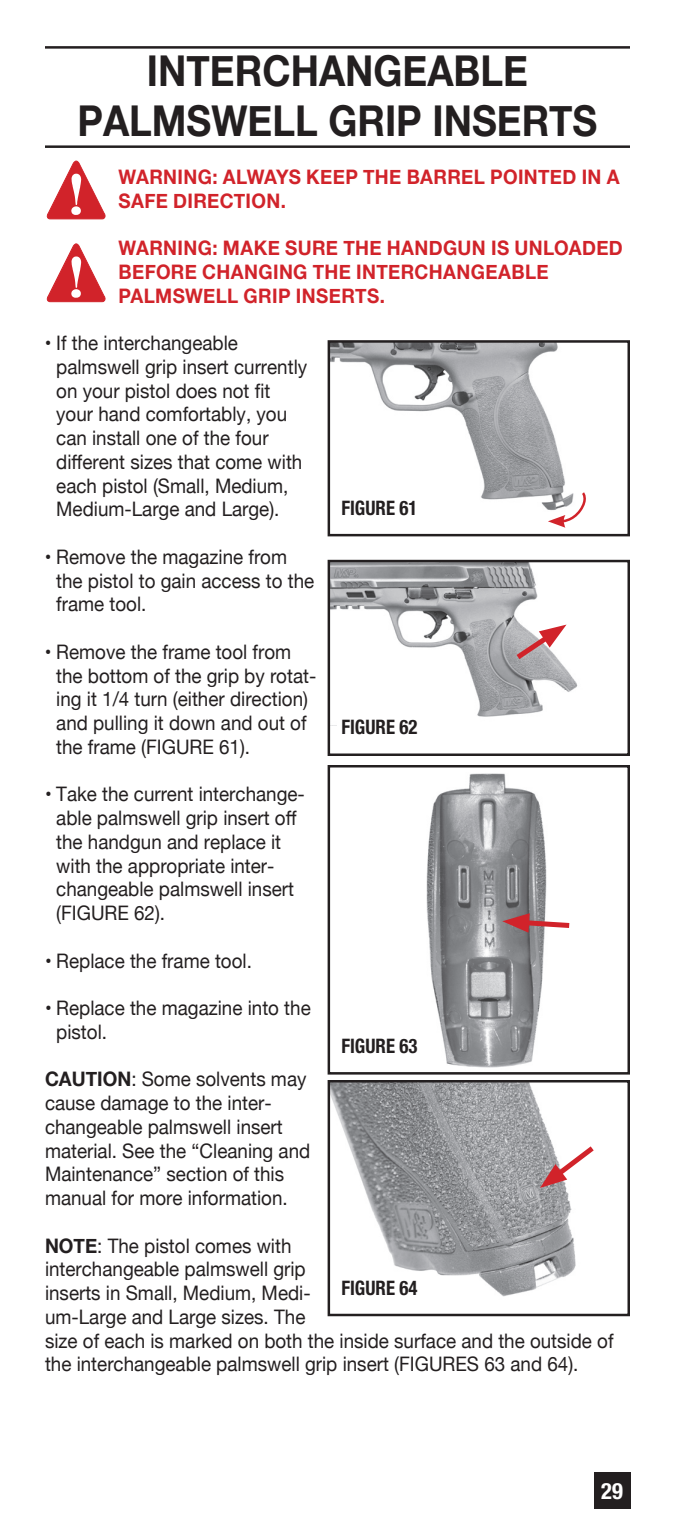
<style>
.page{position:relative;width:675px;height:1530px;background:#fff}
.page>*{position:absolute;margin:0;border:0;box-sizing:border-box;transform-origin:0 0}
.t1{font:700 42.5px/50px "Helvetica Neue";color:#231f20;text-align:center;scale:.9 1}
.t2{font:700 condensed 22.5px "Helvetica Neue LT Std";color:#fff}
.t3{font:20px/23.8px "Helvetica Neue";color:#231f20;scale:.94 1}
.t4{font:700 20px/23.8px "Helvetica Neue";letter-spacing:.02em;color:#d1232a;scale:.94 1}
.t5{font:700 condensed 20px "Helvetica Neue LT Std";color:#231f20;scale:.94 1}
.s1{font-weight:700}
</style>
<div class="page">
<div style="left:594px;top:1472px;width:36px;height:37px;background:#231f20"></div>
<hr style="left:45px;top:46px;width:585px;height:3px;background:#231f20">
<hr style="left:45px;top:145px;width:585px;height:3px;background:#231f20">
<img style="left:331px;top:343px;width:234px;height:167px">
<div style="left:328px;top:340px;width:302px;height:196px;border:2px solid #231f20"></div>
<img style="left:331px;top:563px;width:247px;height:163px">
<div style="left:328px;top:560px;width:302px;height:196px;border:2px solid #231f20"></div>
<img style="left:426px;top:773px;width:121px;height:295px">
<div style="left:328px;top:765px;width:302px;height:310px;border:2px solid #231f20"></div>
<img style="left:331px;top:1083px;width:245px;height:214px">
<div style="left:328px;top:1080px;width:302px;height:236px;border:2px solid #231f20"></div>
<div style="left:337px;top:493px;width:85px;height:29px;background:#fff"></div>
<div style="left:337px;top:713px;width:85px;height:29px;background:#fff"></div>
<div style="left:337px;top:1273px;width:85px;height:29px;background:#fff"></div>
<svg style="left:511px;top:625px;width:56px;height:39px"></svg>
<svg style="left:502px;top:913px;width:68px;height:20px"></svg>
<svg style="left:540px;top:1141px;width:54px;height:47px"></svg>
<svg style="left:548px;top:491px;width:38px;height:37px"></svg>
<svg style="left:46px;top:160px;width:60px;height:60px"></svg>
<svg style="left:46px;top:243px;width:60px;height:60px"></svg>
<h1 class="t1" style="left:78px;top:47px;width:579px">INTERCHANGEABLE<br>PALMSWELL GRIP INSERTS</h1>
<p class="t4" style="left:119px;top:165px;width:535px">WARNING: ALWAYS KEEP THE BARREL POINTED IN A<br>SAFE DIRECTION.</p>
<p class="t4" style="left:119px;top:237px;width:538px">WARNING: MAKE SURE THE HANDGUN IS UNLOADED<br>BEFORE CHANGING THE INTERCHANGEABLE<br>PALMSWELL GRIP INSERTS.</p>
<p class="t3" style="left:56px;top:332px;width:269px;text-indent:-11px">• If the interchangeable palmswell grip insert currently on your pistol does not fit your hand comfortably, you can install one of the four different sizes that come with each pistol (Small, Medium,<br>Medium-Large and Large).</p>
<p class="t3" style="left:56px;top:546px;width:276px;text-indent:-11px">• Remove the magazine from the pistol to gain access to the frame tool.</p>
<p class="t3" style="left:56px;top:641px;width:278px;text-indent:-11px">• Remove the frame tool from the bottom of the grip by rotat&shy;ing it 1/4 turn (either direction) and pulling it down and out of the frame (FIGURE 61).</p>
<p class="t3" style="left:56px;top:784px;width:266px;text-indent:-11px">• Take the current interchange&shy;able palmswell grip insert off the handgun and replace it with the appropriate inter&shy;changeable palmswell insert (FIGURE 62).</p>
<p class="t3" style="left:45px;top:950px;width:222px">• Replace the frame tool.</p>
<p class="t3" style="left:56px;top:997px;width:272px;text-indent:-11px">• Replace the magazine into the pistol.</p>
<p class="t3" style="left:45px;top:1069px;width:284px"><span class="s1">CAUTION</span>: Some solvents may cause damage to the inter&shy;changeable palmswell insert material. See the “Cleaning and<br>Maintenance” section of this manual for more information.</p>
<p class="t3" style="left:45px;top:1235px;width:606px"><span class="s1">NOTE</span>: The pistol comes with<br>interchangeable palmswell grip<br>inserts in Small, Medium, Medi-<br>um-Large and Large sizes. The<br>size of each is marked on both the inside surface and the outside of the interchangeable palmswell grip insert (FIGURES 63 and 64).</p>
<p class="t5" style="left:341px;top:495px;width:83px">FIGURE 61</p>
<p class="t5" style="left:341px;top:715px;width:83px">FIGURE 62</p>
<p class="t5" style="left:341px;top:1034px;width:83px">FIGURE 63</p>
<p class="t5" style="left:341px;top:1275px;width:83px">FIGURE 64</p>
<p class="t2" style="left:601px;top:1477px;width:23px">29</p>
</div>
